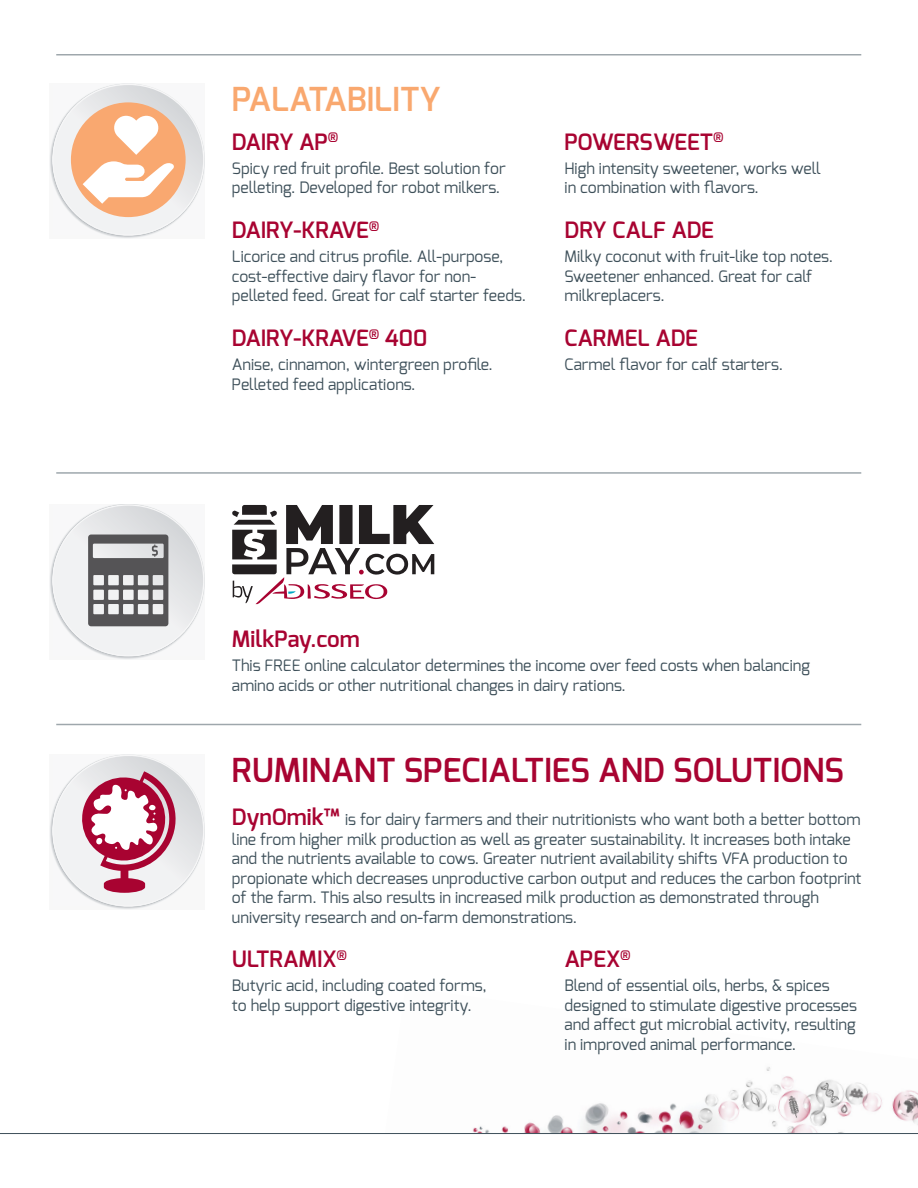
<style>
.page{position:relative;width:918px;height:1188px;background:#fff}
.page>*{position:absolute;margin:0;border:0;box-sizing:border-box;transform-origin:0 0}
.t1{font:600 33px "Exo";color:#a80331}
.t2{font:600 33px "Exo";color:#f9a86f}
.t3{font:600 22.5px "Exo";color:#a80331}
.t4{font:15.75px/19.5px "Exo";color:#3d4f59}
.s1{font-weight:600;font-size:22.5px;color:#a80331}
</style>
<div class="page">
<svg style="left:232px;top:505px;width:202px;height:99px"></svg>
<hr style="left:56px;top:472px;width:805px;height:2px;background:#3d4f59">
<svg style="left:50px;top:504px;width:155px;height:154px"></svg>
<svg style="left:53px;top:506px;width:150px;height:149px;fill:#eff0f1"></svg>
<svg style="left:88px;top:535px;width:80px;height:91px;background:#8b8a8c"></svg>
<img style="left:472px;top:1067px;width:446px;height:66px">
<svg style="left:0;top:1133px;width:918px;height:1px"></svg>
<hr style="left:56px;top:54px;width:805px;height:2px;background:#3d4f59">
<svg style="left:50px;top:83px;width:155px;height:155px"></svg>
<svg style="left:53px;top:85px;width:150px;height:150px;fill:#f1f0f1"></svg>
<div style="left:71px;top:102px;width:115px;height:115px;background:#f9a870;border-radius:50%"></div>
<svg style="left:114px;top:116px;width:45px;height:39px"></svg>
<svg style="left:83px;top:161px;width:91px;height:43px"></svg>
<hr style="left:56px;top:724px;width:805px;height:1px;background:#3d4f59">
<svg style="left:50px;top:754px;width:155px;height:154px"></svg>
<svg style="left:53px;top:756px;width:150px;height:150px;fill:#f1f2f3"></svg>
<svg style="left:77px;top:771px;width:106px;height:122px"></svg>
<h1 class="t2" style="left:232px;top:78px;width:210px">PALATABILITY</h1>
<h2 class="t3" style="left:232px;top:127px;width:108px">DAIRY AP<sup>®</sup></h2>
<p class="t4" style="left:232px;top:158px;width:275px">Spicy red fruit profile. Best solution for pelleting. Developed for robot milkers.</p>
<h2 class="t3" style="left:232px;top:216px;width:149px">DAIRY-KRAVE<sup>®</sup></h2>
<p class="t4" style="left:232px;top:247px;width:296px">Licorice and citrus profile. All-purpose, cost-effective dairy flavor for non&shy;pelleted feed. Great for calf starter feeds.</p>
<h2 class="t3" style="left:232px;top:324px;width:197px">DAIRY-KRAVE<sup>®</sup> 400</h2>
<p class="t4" style="left:232px;top:355px;width:263px">Anise, cinnamon, wintergreen profile.<br>Pelleted feed applications.</p>
<h2 class="t3" style="left:565px;top:127px;width:161px">POWERSWEET<sup>®</sup></h2>
<p class="t4" style="left:565px;top:158px;width:258px">High intensity sweetener, works well in combination with flavors.</p>
<h2 class="t3" style="left:565px;top:216px;width:151px">DRY CALF ADE</h2>
<p class="t4" style="left:565px;top:247px;width:270px">Milky coconut with fruit-like top notes.<br>Sweetener enhanced. Great for calf milkreplacers.</p>
<h2 class="t3" style="left:565px;top:324px;width:135px">CARMEL ADE</h2>
<p class="t4" style="left:565px;top:355px;width:220px">Carmel flavor for calf starters.</p>
<h2 class="t3" style="left:232px;top:625px;width:129px">MilkPay.com</h2>
<p class="t4" style="left:232px;top:656px;width:580px">This FREE online calculator determines the income over feed costs when balancing amino acids or other nutritional changes in dairy rations.</p>
<h1 class="t1" style="left:232px;top:749px;width:614px">RUMINANT SPECIALTIES AND SOLUTIONS</h1>
<p class="t4" style="left:232px;top:810px;width:631px"><span class="s1">DynOmik™</span> is for dairy farmers and their nutritionists who want both a better bottom line from higher milk production as well as greater sustainability. It increases both intake and the nutrients available to cows. Greater nutrient availability shifts VFA production to propionate which decreases unproductive carbon output and reduces the carbon footprint of the farm. This also results in increased milk production as demonstrated through university research and on-farm demonstrations.</p>
<h2 class="t3" style="left:232px;top:945px;width:117px">ULTRAMIX<sup>®</sup></h2>
<p class="t4" style="left:232px;top:976px;width:256px">Butyric acid, including coated forms, to help support digestive integrity.</p>
<h2 class="t3" style="left:565px;top:945px;width:68px">APEX<sup>®</sup></h2>
<p class="t4" style="left:565px;top:976px;width:294px">Blend of essential oils, herbs, &amp; spices designed to stimulate digestive processes and affect gut microbial activity, resulting in improved animal performance.</p>
</div>
